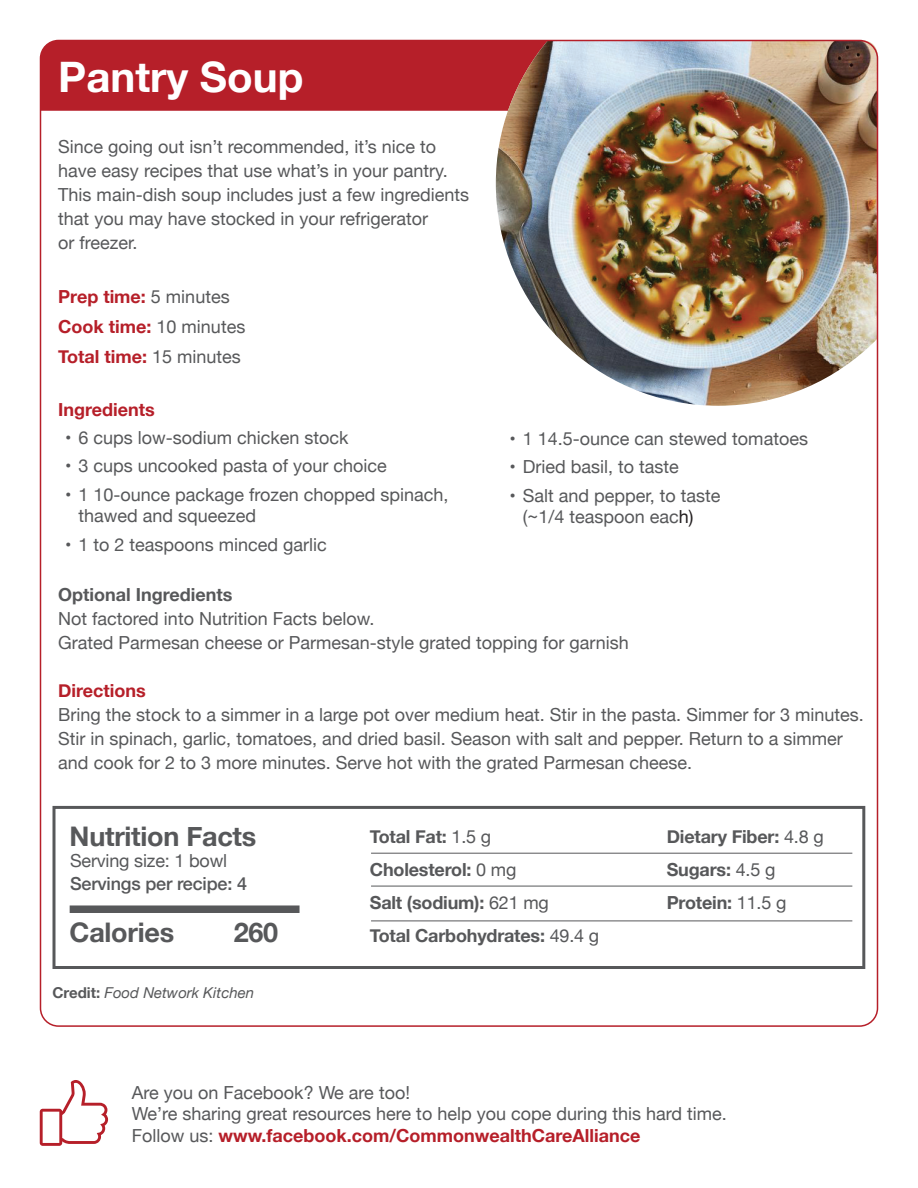
<style>
.page{position:relative;width:918px;height:1188px;background:#fff}
.page>*{position:absolute;margin:0;border:0;box-sizing:border-box;transform-origin:0 0}
.t1{font:700 42px "Helvetica Neue";color:#fff}
.t2{font:700 27px "Helvetica Neue";letter-spacing:-.01em;color:#57585a}
.t3{font:18px/24px "Helvetica Neue";color:#57585a}
.t4{font:700 18px "Helvetica Neue";letter-spacing:-.01em;color:#57585a}
.t5{font:700 18px "Helvetica Neue";color:#b61f29}
.t6{font:500 18px "Helvetica Neue";letter-spacing:-.01em;color:#57585a}
.t7{font:italic 15px "Helvetica Neue";color:#57585a}
.s1{font-weight:400;color:#57585a}
.s2{color:#231f20}
.s3{font-weight:700;font-style:normal}
.s4{font-weight:400}
</style>
<div class="page">
<hr style="left:917px;top:786px;width:1px;height:402px;background:#ececee">
<div style="left:40px;top:40px;width:456px;height:71px;background:#b61f29"></div>
<div style="left:52px;top:806px;width:813px;height:163px;background:#fff;border:3px solid #57585a"></div>
<div style="left:70px;top:905px;width:230px;height:8px;background:#57585a"></div>
<hr style="left:371px;top:853px;width:481px;height:1px;background:#57585a">
<hr style="left:371px;top:886px;width:481px;height:1px;background:#57585a">
<hr style="left:371px;top:921px;width:481px;height:1px;background:#57585a">
<img style="left:496px;top:40px;width:382px;height:366px">
<svg style="left:40px;top:1080px;width:68px;height:66px"></svg>
<p class="t1" style="left:58px;top:44px;width:247px">Pantry Soup</p>
<p class="t3" style="left:58px;top:136px;width:412px">Since going out isn’t recommended, it’s nice to have easy recipes that use what’s in your pantry.<br>This main-dish soup includes just a few ingredients</p>
<p class="t3" style="left:58px;top:208px;width:371px">that you may have stocked in your refrigerator or freezer.</p>
<p class="t5" style="left:58px;top:283px;width:173px">Prep time: <span class="s1">5 minutes</span></p>
<p class="t5" style="left:58px;top:313px;width:189px">Cook time: <span class="s1">10 minutes</span></p>
<p class="t5" style="left:58px;top:343px;width:184px">Total time: <span class="s1">15 minutes</span></p>
<p class="t5" style="left:58px;top:395px;width:98px">Ingredients</p>
<p class="t3" style="left:65px;top:426px;width:285px">• 6 cups low-sodium chicken stock</p>
<p class="t3" style="left:65px;top:455px;width:323px">• 3 cups uncooked pasta of your choice</p>
<p class="t3" style="left:79px;top:484px;width:372px;line-height:21.6px;text-indent:-14px">• 1 10-ounce package frozen chopped spinach, thawed and squeezed</p>
<p class="t3" style="left:65px;top:533px;width:263px">• 1 to 2 teaspoons minced garlic</p>
<p class="t4" style="left:58px;top:581px;width:176px">Optional Ingredients</p>
<p class="t3" style="left:58px;top:608px;width:318px">Not factored into Nutrition Facts below.</p>
<p class="t3" style="left:58px;top:632px;width:572px">Grated Parmesan cheese or Parmesan-style grated topping for garnish</p>
<p class="t5" style="left:58px;top:677px;width:89px">Directions</p>
<p class="t3" style="left:58px;top:704px;width:807px">Bring the stock to a simmer in a large pot over medium heat. Stir in the pasta. Simmer for 3 minutes.<br>Stir in spinach, garlic, tomatoes, and dried basil. Season with salt and pepper. Return to a simmer and cook for 2 to 3 more minutes. Serve hot with the grated Parmesan cheese.</p>
<p class="t3" style="left:509px;top:428px;width:300px">• 1 14.5-ounce can stewed tomatoes</p>
<p class="t3" style="left:509px;top:456px;width:171px">• Dried basil, to taste</p>
<p class="t3" style="left:523px;top:485px;width:199px;line-height:21.6px;text-indent:-14px">• Salt and pepper, to taste (~1/4 teaspoon eac<span class="s2">h)</span></p>
<p class="t2" style="left:70px;top:815px;width:188px">Nutrition Facts</p>
<p class="t3" style="left:70px;top:850px;width:159px">Serving size: 1 bowl</p>
<p class="t6" style="left:70px;top:869px;width:178px">Servings per recipe: 4</p>
<p class="t2" style="left:70px;top:912px;width:106px">Calories</p>
<p class="t2" style="left:234px;top:911px;width:46px">260</p>
<p class="t7" style="left:52px;top:982px;width:203px"><span class="s3">Credit:</span> Food Network Kitchen</p>
<p class="t4" style="left:370px;top:822px;width:123px">Total Fat: <span class="s4">1.5 g</span></p>
<p class="t4" style="left:370px;top:855px;width:148px">Cholesterol: <span class="s4">0 mg</span></p>
<p class="t4" style="left:370px;top:888px;width:181px">Salt (sodium): <span class="s4">621 mg</span></p>
<p class="t4" style="left:370px;top:921px;width:231px">Total Carbohydrates: <span class="s4">49.4 g</span></p>
<p class="t4" style="left:667px;top:822px;width:158px">Dietary Fiber: <span class="s4">4.8 g</span></p>
<p class="t4" style="left:667px;top:855px;width:110px">Sugars: <span class="s4">4.5 g</span></p>
<p class="t4" style="left:667px;top:888px;width:121px">Protein: <span class="s4">11.5 g</span></p>
<p class="t3" style="left:132px;top:1082px;width:280px">Are you on Facebook? We are too!</p>
<p class="t3" style="left:132px;top:1103px;width:596px">We’re sharing great resources here to help you cope during this hard time.</p>
<p class="t5" style="left:132px;top:1122px;width:510px"><span class="s1">Follow us:</span> www.facebook.com/CommonwealthCareAlliance</p>
</div>
